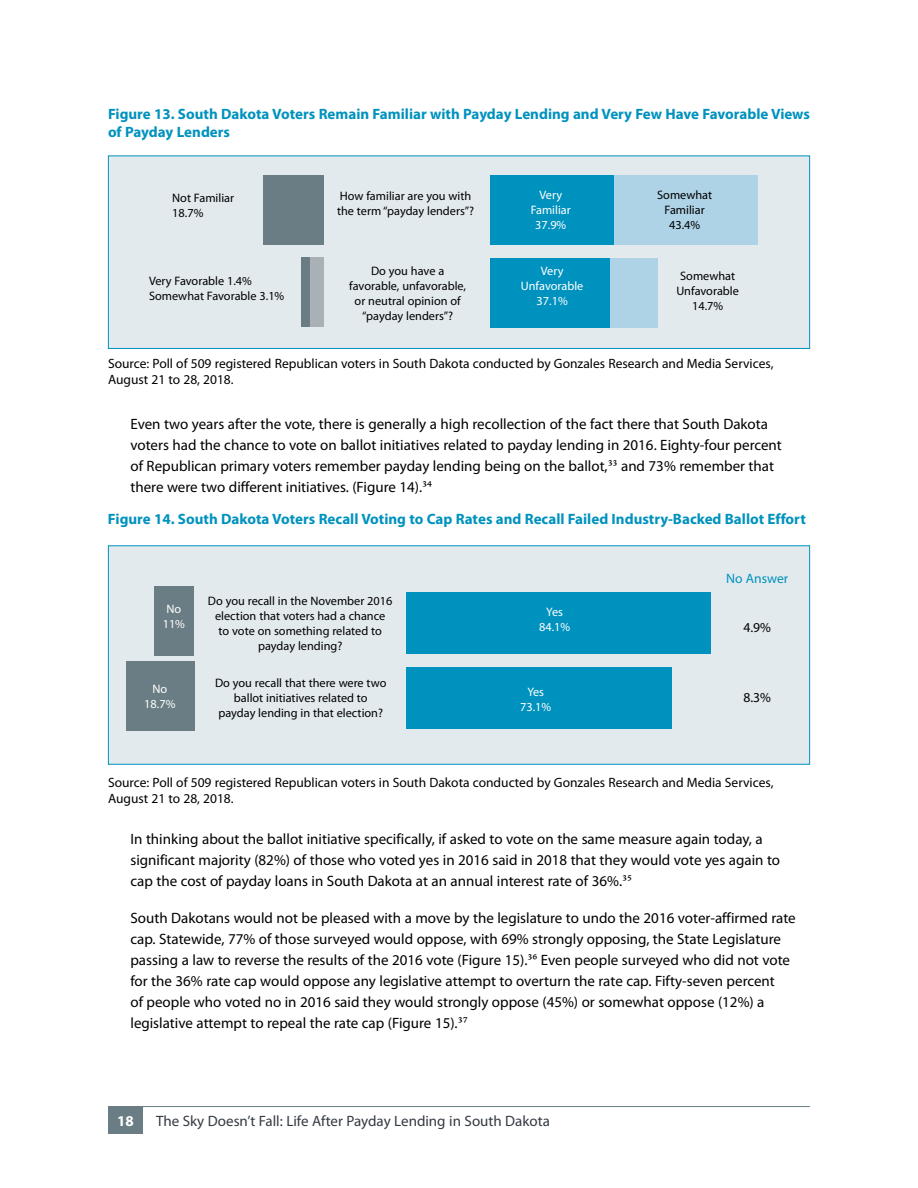
<style>
.page{position:relative;width:918px;height:1188px;background:#fff}
.page>*{position:absolute;margin:0;border:0;box-sizing:border-box;transform-origin:0 0}
.t1{font:15px/21px "Myriad Pro";color:#000}
.t2{font:700 15px/18px "Myriad Pro";color:#0092be}
.t3{font:15px "Myriad Pro";color:#333a42}
.t4{font:700 15px "Myriad Pro";color:#fff}
.t5{font:13.65px "Myriad Pro";color:#0092be}
.t6{font:13.65px "Myriad Pro";color:#000}
.t7{font:13.5px/16.2px "Myriad Pro";color:#000}
.t8{font:12.3px/15px "Myriad Pro";color:#000;text-align:center}
.t9{font:12.3px/15px "Myriad Pro";color:#fff;text-align:center}
.s1{font-family:"Adobe Jenson Pro"}
</style>
<div class="page">
<hr style="left:108px;top:1106px;width:702px;height:1px;background:#6a7d84">
<div style="left:108px;top:1107px;width:35px;height:27px;background:#6a7d84"></div>
<div style="left:108px;top:156px;width:702px;height:193px;background:#e3eaee;border:1px solid #0092be"></div>
<div style="left:108px;top:545px;width:702px;height:220px;background:#e3eaee;border:1px solid #0092be"></div>
<div style="left:490px;top:176px;width:125px;height:69px;background:#0092be"></div>
<div style="left:490px;top:259px;width:121px;height:69px;background:#0092be"></div>
<div style="left:615px;top:176px;width:143px;height:69px;background:#aed3e6"></div>
<div style="left:610px;top:259px;width:48px;height:69px;background:#aed3e6"></div>
<div style="left:264px;top:176px;width:60px;height:69px;background:#6a7d84"></div>
<div style="left:301px;top:257px;width:9px;height:69px;background:#6a7d84"></div>
<div style="left:310px;top:257px;width:13px;height:69px;background:#aab1b6"></div>
<div style="left:406px;top:592px;width:305px;height:62px;background:#0092be"></div>
<div style="left:406px;top:667px;width:266px;height:61px;background:#0092be"></div>
<div style="left:154px;top:587px;width:40px;height:69px;background:#6a7d84"></div>
<div style="left:126px;top:662px;width:68px;height:69px;background:#6a7d84"></div>
<p class="t2" style="left:108px;top:105px;width:703px">Figure 13. South Dakota Voters Remain Familiar with Payday Lending and Very Few Have Favorable Views of Payday Lenders</p>
<p class="t8" style="left:172px;top:190px;width:63px;text-align:left">Not Familiar<br>18.7%</p>
<p class="t8" style="left:149px;top:273px;width:137px;text-align:left">Very Favorable 1.4%<br>Somewhat Favorable 3.1%</p>
<p class="t8" style="left:337px;top:189px;width:139px;text-align:left">How familiar are you with the term “payday lenders”?</p>
<p class="t8" style="left:349px;top:264px;width:118px">Do you have a favorable, unfavorable, or neutral opinion of “payday lenders”?</p>
<p class="t9" style="left:531px;top:187px;width:42px">Very<br>Familiar<br>37.9%</p>
<p class="t9" style="left:521px;top:264px;width:64px">Very<br>Unfavorable<br>37.1%</p>
<p class="t8" style="left:657px;top:187px;width:57px">Somewhat<br>Familiar<br>43.4%</p>
<p class="t8" style="left:676px;top:268px;width:64px">Somewhat<br>Unfavorable<br>14.7%</p>
<p class="t7" style="left:108px;top:355px;width:667px">Source: Poll of 509 registered Republican voters in South Dakota conducted by Gonzales Research and Media Services,<br>August 21 to 28, 2018.</p>
<p class="t1" style="left:130px;top:413px;width:653px">Even two years after the vote, there is generally a high recollection of the fact there that South Dakota voters had the chance to vote on ballot initiatives related to payday lending in 2016. Eighty-four percent of Republican primary voters remember payday lending being on the ballot,<span class="s1">33</span> and 73% remember that there were two different initiatives. (Figure 14).<span class="s1">34</span></p>
<p class="t2" style="left:108px;top:510px;width:699px">Figure 14. South Dakota Voters Recall Voting to Cap Rates and Recall Failed Industry-Backed Ballot Effort</p>
<p class="t9" style="left:163px;top:601px;width:24px">No<br>11%</p>
<p class="t9" style="left:144px;top:681px;width:33px">No<br>18.7%</p>
<p class="t8" style="left:208px;top:593px;width:186px">Do you recall in the November 2016 election that voters had a chance<br>to vote on something related to payday lending?</p>
<p class="t8" style="left:215px;top:675px;width:173px">Do you recall that there were two ballot initiatives related to payday lending in that election?</p>
<p class="t9" style="left:539px;top:605px;width:33px">Yes<br>84.1%</p>
<p class="t9" style="left:520px;top:684px;width:33px">Yes<br>73.1%</p>
<p class="t5" style="left:726px;top:570px;width:64px">No Answer</p>
<p class="t6" style="left:743px;top:619px;width:29px">4.9%</p>
<p class="t6" style="left:743px;top:689px;width:29px">8.3%</p>
<p class="t7" style="left:108px;top:774px;width:667px">Source: Poll of 509 registered Republican voters in South Dakota conducted by Gonzales Research and Media Services,<br>August 21 to 28, 2018.</p>
<p class="t1" style="left:130px;top:828px;width:651px">In thinking about the ballot initiative specifically, if asked to vote on the same measure again today, a significant majority (82%) of those who voted yes in 2016 said in 2018 that they would vote yes again to cap the cost of payday loans in South Dakota at an annual interest rate of 36%.<span class="s1">35</span></p>
<p class="t1" style="left:130px;top:907px;width:667px">South Dakotans would not be pleased with a move by the legislature to undo the 2016 voter-affirmed rate cap. Statewide, 77% of those surveyed would oppose, with 69% strongly opposing, the State Legislature passing a law to reverse the results of the 2016 vote (Figure 15).<span class="s1">36</span> Even people surveyed who did not vote for the 36% rate cap would oppose any legislative attempt to overturn the rate cap. Fifty-seven percent<br>of people who voted no in 2016 said they would strongly oppose (45%) or somewhat oppose (12%) a legislative attempt to repeal the rate cap (Figure 15).<span class="s1">37</span></p>
<p class="t4" style="left:117px;top:1111px;width:18px">18</p>
<p class="t3" style="left:156px;top:1112px;width:395px">The Sky Doesn’t Fall: Life After Payday Lending in South Dakota</p>
</div>
